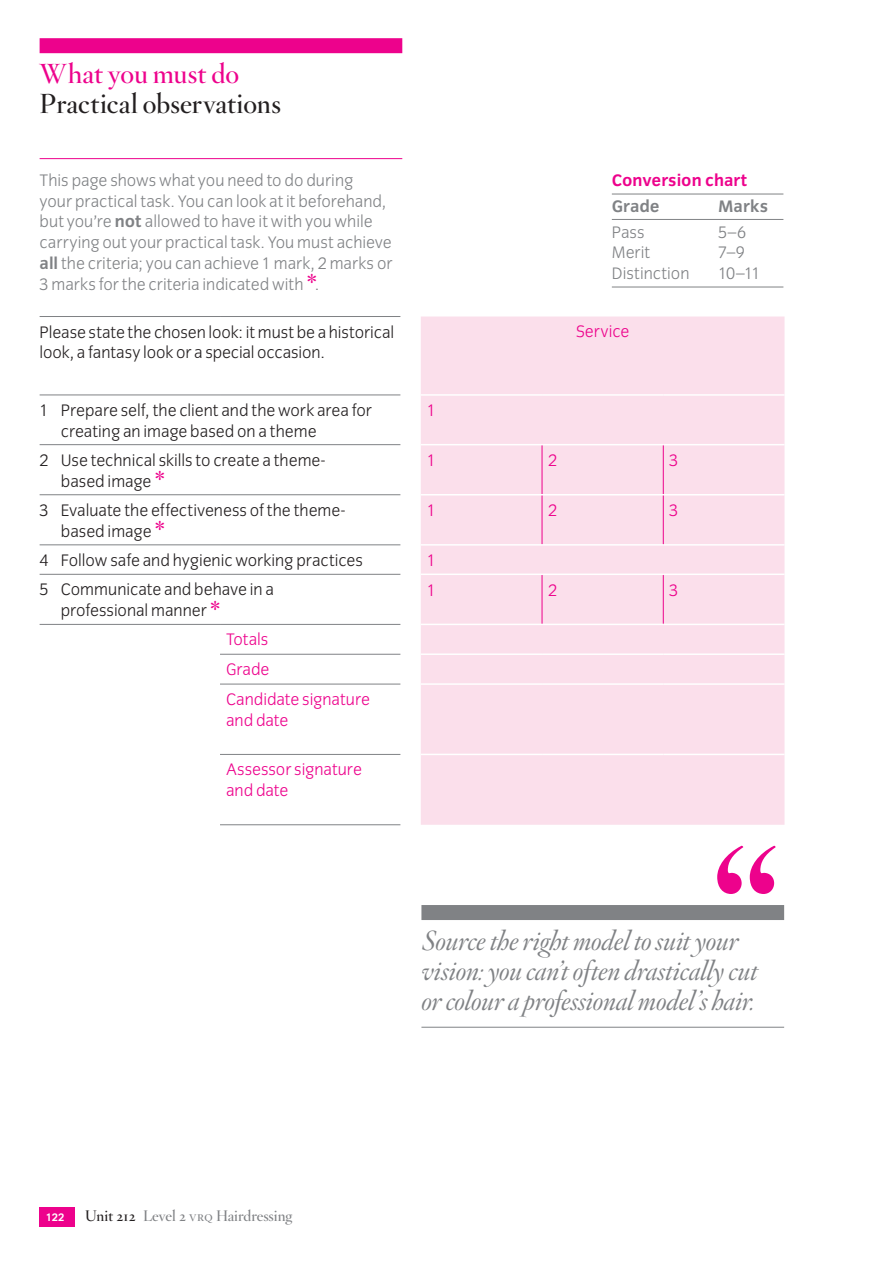
<style>
.page{position:relative;width:894px;height:1263px;background:#fff}
.page>*{position:absolute;margin:0;border:0;box-sizing:border-box;transform-origin:0 0}
.t1{font:189px "Hoefler Titling HTF Sm Roman";color:#ed028c}
.t2{font:italic 27px/30px "Hoefler Titling HTF Lt";letter-spacing:-.015em;color:#808285}
.t3{font:27px "Hoefler Titling HTF Sm Roman";letter-spacing:.005em;color:#231f20}
.t4{font:27px "Hoefler Titling HTF Sm Roman";color:#ed028c}
.t5{font:300 17.25px/21px "Congress Sans";letter-spacing:-.005em;color:#231f20}
.t6{font:300 17.25px/20.7px "Congress Sans";color:#808285}
.t7{font:300 17.25px/29.8px "Congress Sans";letter-spacing:-.005em;color:#ed028c}
.t8{font:700 17.25px "Congress Sans";color:#ed028c}
.t9{font:700 17.25px "Congress Sans";color:#808285}
.t10{font:15px "Hoefler Titling HTF Sm Roman";color:#808285}
.t11{font:700 11.25px "Congress Sans";color:#fff}
.s1{font-weight:700}
.s2{font-family:"Hoefler Titling HTF Lt Roman";font-weight:400;font-size:37.5px;color:#ed028c}
.s3{color:#231f20}
.s4{font-family:"Hoefler Titling HTF Lt SC"}
</style>
<div class="page">
<div style="left:40px;top:1207px;width:35px;height:19px;background:#ed028c"></div>
<div style="left:40px;top:38px;width:362px;height:15px;background:#ed028c"></div>
<hr style="left:40px;top:158px;width:362px;height:1px;background:#ed028c">
<hr style="left:611px;top:194px;width:172px;height:1px;background:#808285">
<hr style="left:611px;top:219px;width:172px;height:1px;background:#808285">
<hr style="left:611px;top:287px;width:172px;height:1px;background:#808285">
<div style="left:421px;top:316px;width:363px;height:509px;background:#fbdfeb"></div>
<hr style="left:40px;top:394px;width:180px;height:1px;background:#808285">
<hr style="left:220px;top:394px;width:180px;height:1px;background:#808285">
<hr style="left:40px;top:444px;width:180px;height:1px;background:#808285">
<hr style="left:220px;top:444px;width:180px;height:1px;background:#808285">
<hr style="left:40px;top:494px;width:180px;height:1px;background:#808285">
<hr style="left:220px;top:494px;width:180px;height:1px;background:#808285">
<hr style="left:40px;top:544px;width:180px;height:1px;background:#808285">
<hr style="left:220px;top:544px;width:180px;height:1px;background:#808285">
<hr style="left:40px;top:574px;width:180px;height:1px;background:#808285">
<hr style="left:220px;top:574px;width:180px;height:1px;background:#808285">
<hr style="left:40px;top:624px;width:180px;height:1px;background:#808285">
<hr style="left:421px;top:394px;width:121px;height:2px;background:#fff">
<hr style="left:542px;top:394px;width:121px;height:2px;background:#fff">
<hr style="left:663px;top:394px;width:121px;height:2px;background:#fff">
<hr style="left:421px;top:444px;width:121px;height:1px;background:#fff">
<hr style="left:542px;top:444px;width:121px;height:1px;background:#fff">
<hr style="left:663px;top:444px;width:121px;height:1px;background:#fff">
<hr style="left:421px;top:494px;width:121px;height:1px;background:#fff">
<hr style="left:542px;top:494px;width:121px;height:1px;background:#fff">
<hr style="left:663px;top:494px;width:121px;height:1px;background:#fff">
<hr style="left:421px;top:544px;width:121px;height:1px;background:#fff">
<hr style="left:542px;top:544px;width:121px;height:1px;background:#fff">
<hr style="left:663px;top:544px;width:121px;height:1px;background:#fff">
<hr style="left:421px;top:573px;width:121px;height:2px;background:#fff">
<hr style="left:542px;top:573px;width:121px;height:2px;background:#fff">
<hr style="left:663px;top:573px;width:121px;height:2px;background:#fff">
<hr style="left:421px;top:623px;width:121px;height:2px;background:#fff">
<hr style="left:542px;top:623px;width:121px;height:2px;background:#fff">
<hr style="left:663px;top:623px;width:121px;height:2px;background:#fff">
<hr style="left:421px;top:653px;width:121px;height:2px;background:#fff">
<hr style="left:542px;top:653px;width:121px;height:2px;background:#fff">
<hr style="left:663px;top:653px;width:121px;height:2px;background:#fff">
<hr style="left:421px;top:683px;width:121px;height:2px;background:#fff">
<hr style="left:542px;top:683px;width:121px;height:2px;background:#fff">
<hr style="left:663px;top:683px;width:121px;height:2px;background:#fff">
<hr style="left:421px;top:753px;width:121px;height:2px;background:#fff">
<hr style="left:542px;top:753px;width:121px;height:2px;background:#fff">
<hr style="left:663px;top:753px;width:121px;height:2px;background:#fff">
<hr style="left:541px;top:445px;width:1px;height:49px;background:#ed028c">
<hr style="left:663px;top:445px;width:1px;height:49px;background:#ed028c">
<hr style="left:541px;top:495px;width:1px;height:49px;background:#ed028c">
<hr style="left:663px;top:495px;width:1px;height:49px;background:#ed028c">
<hr style="left:541px;top:575px;width:1px;height:48px;background:#ed028c">
<hr style="left:663px;top:575px;width:1px;height:48px;background:#ed028c">
<hr style="left:220px;top:624px;width:180px;height:1px;background:#808285">
<hr style="left:220px;top:654px;width:180px;height:1px;background:#808285">
<hr style="left:220px;top:684px;width:180px;height:1px;background:#808285">
<hr style="left:220px;top:754px;width:180px;height:1px;background:#808285">
<hr style="left:220px;top:824px;width:180px;height:1px;background:#808285">
<hr style="left:40px;top:316px;width:180px;height:1px;background:#808285">
<hr style="left:220px;top:316px;width:180px;height:1px;background:#808285">
<div style="left:421px;top:905px;width:363px;height:15px;background:#808285"></div>
<hr style="left:421px;top:1027px;width:363px;height:1px;background:#808285">
<h2 class="t4" style="left:40px;top:56px;width:201px">What you must do</h2>
<h2 class="t3" style="left:40px;top:86px;width:243px">Practical observations</h2>
<p class="t8" style="left:611px;top:170px;width:137px">Conversion chart</p>
<p class="t9" style="left:611px;top:196px;width:49px">Grade</p>
<p class="t9" style="left:718px;top:196px;width:51px">Marks</p>
<p class="t6" style="left:611px;top:222px;width:34px">Pass</p>
<p class="t6" style="left:718px;top:222px;width:30px">5–6</p>
<p class="t6" style="left:611px;top:242px;width:40px">Merit</p>
<p class="t6" style="left:718px;top:242px;width:28px">7–9</p>
<p class="t6" style="left:611px;top:263px;width:79px">Distinction</p>
<p class="t6" style="left:718px;top:263px;width:44px">10–11</p>
<p class="t6" style="left:40px;top:170px;width:354px">This page shows what you need to do during<br>your practical task. You can look at it beforehand, but you’re <span class="s1">not</span> allowed to have it with you while carrying out your practical task. You must achieve <span class="s1">all</span> the criteria; you can achieve 1 mark, 2 marks or 3 marks for the criteria indicated with <span class="s2">*</span>.</p>
<p class="t5" style="left:40px;top:321px;width:356px">Please state the chosen look: it must be a historical look, a fantasy look or a special occasion.</p>
<p class="t7" style="left:576px;top:317px;width:55px">Service</p>
<p class="t5" style="left:61px;top:400px;width:312px;text-indent:-21px">1 Prepare self, the client and the work area for creating an image based on a theme</p>
<p class="t7" style="left:427px;top:396px;width:11px">1</p>
<p class="t5" style="left:61px;top:449px;width:266px;text-indent:-21px">2 Use technical skills to create a theme&shy;based image <span class="s2">*</span></p>
<p class="t7" style="left:427px;top:445px;width:11px">1</p>
<p class="t7" style="left:548px;top:445px;width:11px">2</p>
<p class="t7" style="left:669px;top:445px;width:11px">3</p>
<p class="t5" style="left:61px;top:500px;width:286px;text-indent:-21px">3 Evaluate the effectiveness of the theme&shy;based image <span class="s2">*</span></p>
<p class="t7" style="left:427px;top:495px;width:11px">1</p>
<p class="t7" style="left:548px;top:495px;width:11px">2</p>
<p class="t7" style="left:669px;top:495px;width:11px">3</p>
<p class="t5" style="left:40px;top:550px;width:325px">4 Follow safe and hygienic working practices</p>
<p class="t7" style="left:427px;top:546px;width:11px">1</p>
<p class="t5" style="left:61px;top:579px;width:215px;text-indent:-21px">5 Communicate and behave in a professional manner <span class="s2">*</span></p>
<p class="t7" style="left:427px;top:575px;width:11px">1</p>
<p class="t7" style="left:548px;top:575px;width:11px">2</p>
<p class="t7" style="left:669px;top:575px;width:11px">3</p>
<p class="t7" style="left:226px;top:625px;width:145px">Totals<br>Grade<br>Candidate signature</p>
<p class="t7" style="left:226px;top:705px;width:64px">and date</p>
<p class="t7" style="left:226px;top:759px;width:137px;line-height:20.7px">Assessor signature and date</p>
<h1 class="t1" style="left:706px;top:794px;width:78px">“</h1>
<p class="t11" style="left:46px;top:1211px;width:20px">122</p>
<p class="t10" style="left:85px;top:1206px;width:208px"><span class="s3">Unit 212</span> Level 2 <span class="s4">vrq</span> Hairdressing</p>
<h2 class="t2" style="left:421px;top:927px;width:338px">Source the right model to suit your vision: you can’t often drastically cut or colour a professional model’s hair.</h2>
</div>
